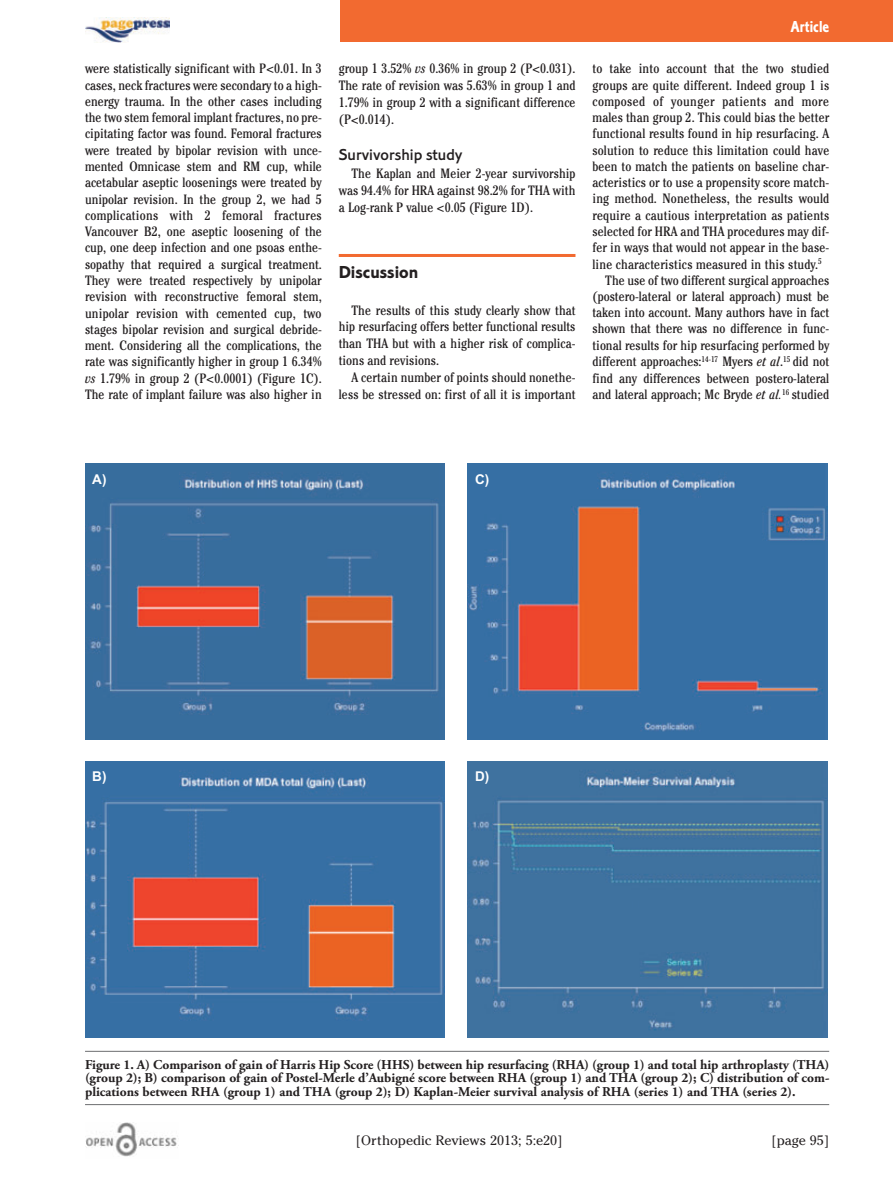
<style>
.page{position:relative;width:893px;height:1191px;background:#fff}
.page>*{position:absolute;margin:0;border:0;box-sizing:border-box;transform-origin:0 0}
.t1{font:18px "Corinthian Bold Plain";color:#231f20}
.t2{font:16.5px "Corinthian Medium Plain";color:#231f20}
.t3{font:16.5px "Corinthian Bold Condensed Plain";color:#fff}
.t4{font:condensed 13.5px/16.4px "Cheltenham";letter-spacing:.01em;color:#231f20;text-align:justify}
.t5{font:700 13.5px/13.5px "Adobe Garamond Pro";color:#231f20;text-align:justify}
.t6{font:13.5px "Cheltenham";color:#231f20}
.t7{font:700 13.5px "Arial";color:#fff}
.s1{font-style:italic}
</style>
<div class="page">
<img style="left:86px;top:1123px;width:93px;height:34px">
<hr style="left:339px;top:254px;width:236px;height:3px;background:#f26a30">
<div style="left:340px;top:0;width:553px;height:42px;background:#f26a30"></div>
<img style="left:85px;top:17px;width:85px;height:26px">
<img style="left:85px;top:464px;width:359px;height:275px">
<img style="left:468px;top:464px;width:359px;height:276px">
<img style="left:85px;top:761px;width:359px;height:276px">
<img style="left:468px;top:761px;width:359px;height:276px">
<hr style="left:85px;top:1051px;width:744px;height:1px;background:#6c6d70">
<hr style="left:85px;top:1104px;width:744px;height:1px;background:#6c6d70">
<p class="t4" style="left:85px;top:62px;width:238px">were statistically significant with P&lt;0.01. In 3 cases, neck fractures were secondary to a high&shy;energy trauma. In the other cases including the two stem femoral implant fractures, no pre&shy;cipitating factor was found. Femoral fractures were treated by bipolar revision with unce&shy;mented Omnicase stem and RM cup, while acetabular aseptic loosenings were treated by unipolar revision. In the group 2, we had 5 complications with 2 femoral fractures Vancouver B2, one aseptic loosening of the cup, one deep infection and one psoas enthe&shy;sopathy that required a surgical treatment.<br>They were treated respectively by unipolar revision with reconstructive femoral stem, unipolar revision with cemented cup, two stages bipolar revision and surgical debride&shy;ment. Considering all the complications, the rate was significantly higher in group 1 6.34% <span class="s1">vs</span> 1.79% in group 2 (P&lt;0.0001) (Figure 1C).<br>The rate of implant failure was also higher in</p>
<p class="t4" style="left:339px;top:61px;width:238px;line-height:17px">group 1 3.52% <span class="s1">vs</span> 0.36% in group 2 (P&lt;0.031).<br>The rate of revision was 5.63% in group 1 and 1.79% in group 2 with a significant difference (P&lt;0.014).</p>
<p class="t2" style="left:339px;top:148px;width:125px">Survivorship study</p>
<p class="t4" style="left:339px;top:166px;width:238px;line-height:17px;text-indent:13px">The Kaplan and Meier 2-year survivorship was 94.4% for HRA against 98.2% for THA with a Log-rank P value &lt;0.05 (Figure 1D).</p>
<h1 class="t1" style="left:339px;top:266px;width:81px">Discussion</h1>
<p class="t4" style="left:339px;top:303px;width:238px;line-height:17px;text-indent:13px">The results of this study clearly show that hip resurfacing offers better functional results than THA but with a higher risk of complica&shy;tions and revisions.</p>
<p class="t4" style="left:339px;top:370px;width:238px;line-height:17px;text-align:right">A certain number of points should nonethe&shy;less be stressed on: first of all it is important</p>
<p class="t3" style="left:790px;top:21px;width:40px">Article</p>
<p class="t4" style="left:592px;top:62px;width:238px">to take into account that the two studied</p>
<p class="t4" style="left:592px;top:78px;width:238px">groups are quite different. Indeed group 1 is</p>
<p class="t4" style="left:592px;top:94px;width:238px">composed of younger patients and more</p>
<p class="t4" style="left:592px;top:110px;width:238px">males than group 2. This could bias the better</p>
<p class="t4" style="left:592px;top:127px;width:238px">functional results found in hip resurfacing. A</p>
<p class="t4" style="left:592px;top:143px;width:238px">solution to reduce this limitation could have</p>
<p class="t4" style="left:592px;top:159px;width:238px">been to match the patients on baseline char-</p>
<p class="t4" style="left:592px;top:175px;width:238px">acteristics or to use a propensity score match-</p>
<p class="t4" style="left:592px;top:192px;width:238px">ing method. Nonetheless, the results would</p>
<p class="t4" style="left:592px;top:208px;width:238px">require a cautious interpretation as patients</p>
<p class="t4" style="left:592px;top:224px;width:238px">selected for HRA and THA procedures may dif-</p>
<p class="t4" style="left:592px;top:240px;width:238px">fer in ways that would not appear in the base-</p>
<p class="t4" style="left:592px;top:257px;width:231px">line characteristics measured in this study.<sup>5</sup></p>
<p class="t4" style="left:605px;top:273px;width:226px">The use of two different surgical approaches</p>
<p class="t4" style="left:592px;top:289px;width:238px">(postero-lateral or lateral approach) must be</p>
<p class="t4" style="left:592px;top:306px;width:238px">taken into account. Many authors have in fact</p>
<p class="t4" style="left:592px;top:322px;width:238px">shown that there was no difference in func-</p>
<p class="t4" style="left:592px;top:338px;width:238px">tional results for hip resurfacing performed by</p>
<p class="t4" style="left:592px;top:355px;width:238px">different approaches:<sup>14-17</sup> Myers <span class="s1">et al</span>.<sup>15</sup> did not</p>
<p class="t4" style="left:592px;top:371px;width:238px">find any differences between postero-lateral</p>
<p class="t4" style="left:592px;top:387px;width:238px">and lateral approach; Mc Bryde <span class="s1">et al.</span><sup>16</sup> studied</p>
<p class="t7" style="left:92px;top:471px;width:16px">A)</p>
<p class="t7" style="left:475px;top:471px;width:16px">C)</p>
<p class="t7" style="left:92px;top:769px;width:16px">B)</p>
<p class="t7" style="left:475px;top:769px;width:16px">D)</p>
<p class="t5" style="left:85px;top:1058px;width:746px">Figure 1. A) Comparison of gain of Harris Hip Score (HHS) between hip resurfacing (RHA) (group 1) and total hip arthroplasty (THA) (group 2); B) comparison of gain of Postel-Merle d’Aubigné score between RHA (group 1) and THA (group 2); C) distribution of com&shy;plications between RHA (group 1) and THA (group 2); D) Kaplan-Meier survival analysis of RHA (series 1) and THA (series 2).</p>
<p class="t6" style="left:356px;top:1132px;width:208px">[Orthopedic Reviews 2013; 5:e20]</p>
<p class="t6" style="left:771px;top:1132px;width:59px">[page 95]</p>
</div>
